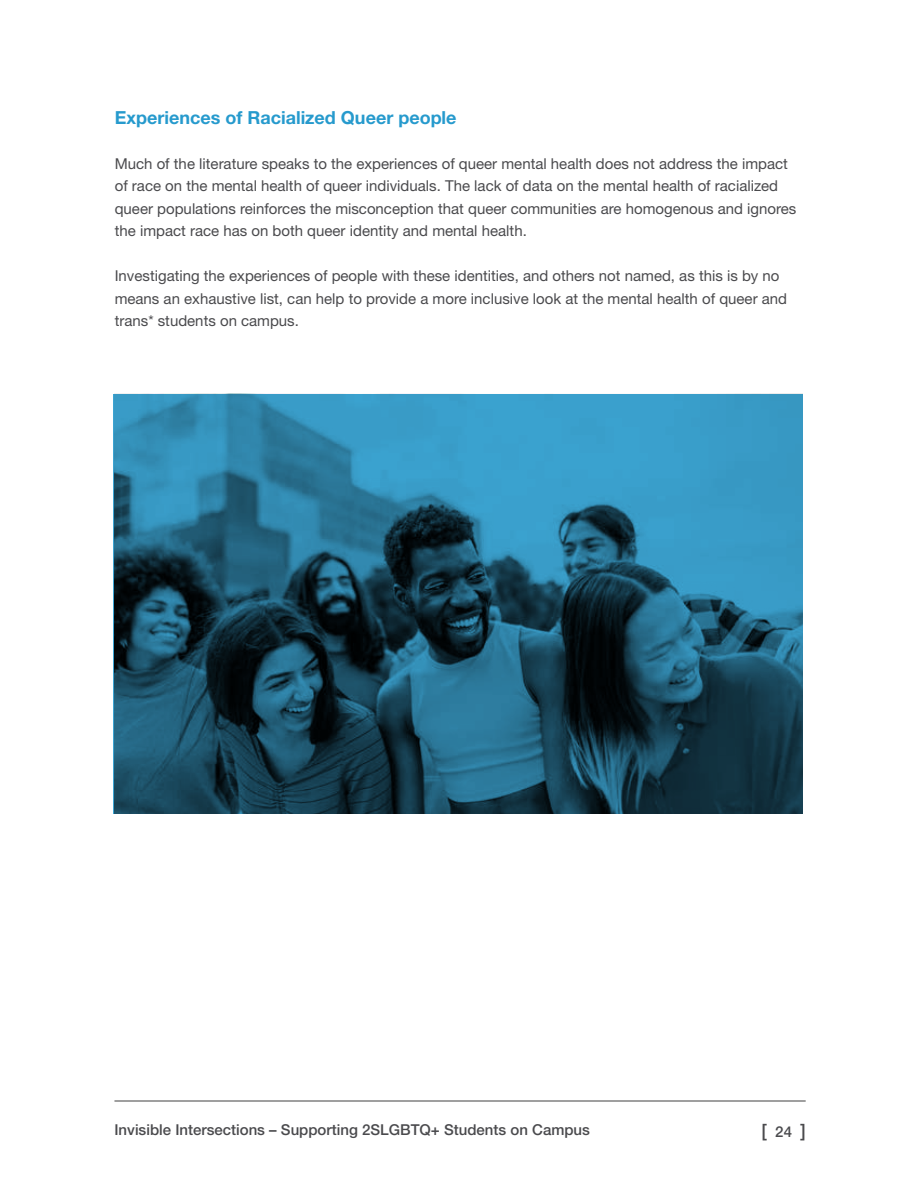
<style>
.page{position:relative;width:918px;height:1188px;background:#fff}
.page>*{position:absolute;margin:0;border:0;box-sizing:border-box;transform-origin:0 0}
.t1{font:700 18px "Helvetica Neue LT Std";color:#269acd}
.t2{font:500 18px "Helvetica Neue LT Std";color:#4a4a4d}
.t3{font:15px/22.5px "Helvetica Neue LT Std";color:#4a4a4d}
.t4{font:500 15px "Helvetica Neue LT Std";color:#4a4a4d}
.s1{font-size:15px}
</style>
<div class="page">
<hr style="left:114px;top:1101px;width:692px;height:1px;background:#404040">
<svg style="left:114px;top:394px;width:689px;height:420px;background:#22617c"></svg>
<p class="t1" style="left:115px;top:106px;width:343px">Experiences of Racialized Queer people</p>
<p class="t3" style="left:115px;top:152px;width:683px">Much of the literature speaks to the experiences of queer mental health does not address the impact of race on the mental health of queer individuals. The lack of data on the mental health of racialized queer populations reinforces the misconception that queer communities are homogenous and ignores the impact race has on both queer identity and mental health.</p>
<p class="t3" style="left:115px;top:264px;width:674px">Investigating the experiences of people with these identities, and others not named, as this is by no means an exhaustive list, can help to provide a more inclusive look at the mental health of queer and trans* students on campus.</p>
<p class="t4" style="left:114px;top:1121px;width:477px">Invisible Intersections – Supporting 2SLGBTQ+ Students on Campus</p>
<p class="t2" style="left:762px;top:1120px;width:46px">[ <span class="s1">24</span> ]</p>
</div>
